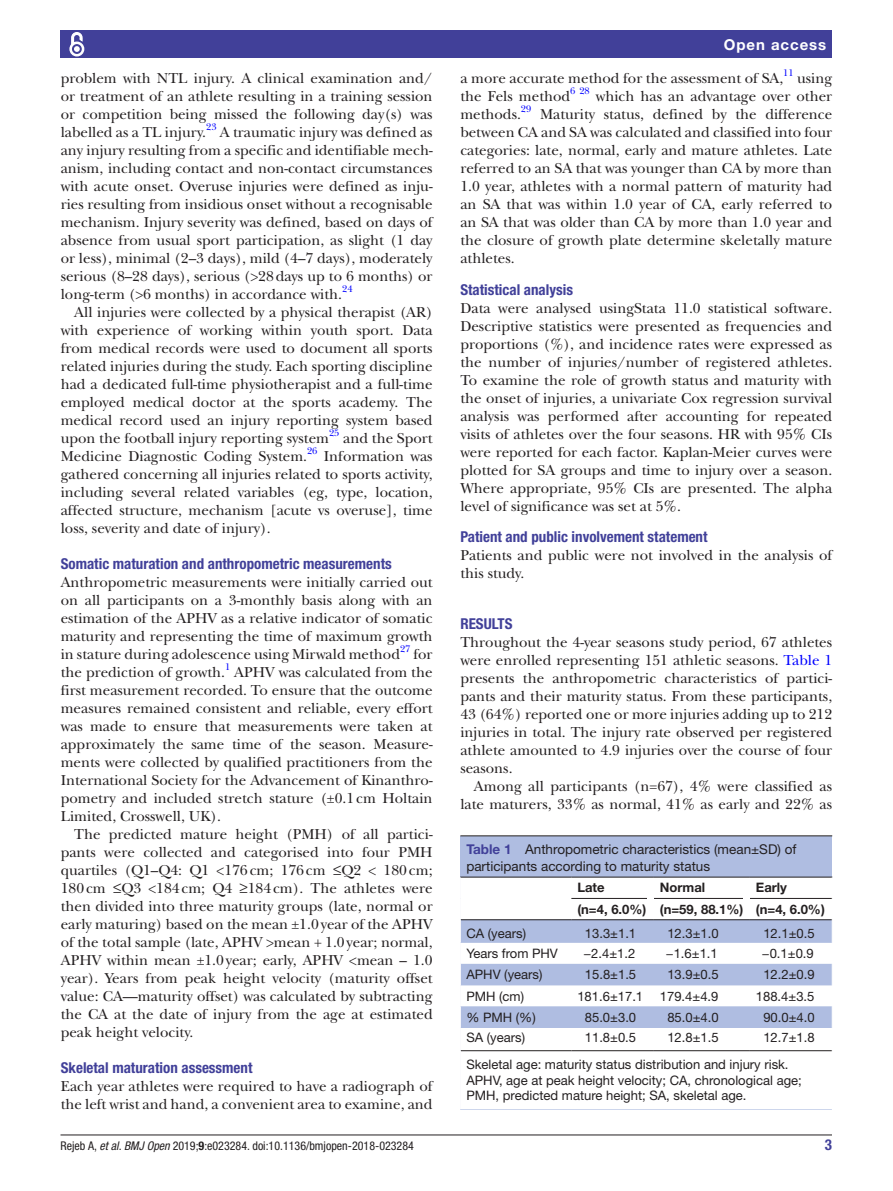
<style>
.page{position:relative;width:893px;height:1191px;background:#fff}
.page>*{position:absolute;margin:0;border:0;box-sizing:border-box;transform-origin:0 0}
.t1{font:15px/18px "New Baskerville";color:#231f20;text-align:justify}
.t2{font:700 condensed 15px "Helvetica Neue LT Std";color:#414099}
.t3{font:700 15px "Helvetica Neue LT Std";letter-spacing:.065em;color:#fff}
.t4{font:13.5px/16.5px "Helvetica Neue LT Std";color:#231f20}
.t5{font:13.05px/27.3px "Helvetica Neue LT Std";color:#231f20}
.t6{font:700 13.05px/21.3px "Helvetica Neue LT Std";color:#231f20}
.t7{font:condensed 12px "Helvetica Neue LT Std";color:#231f20}
.t8{font:9.9px "New Baskerville";color:#00f}
.s1{color:#00f}
.s2{font-weight:700;color:#414099}
.s3{font-style:italic}
.s4{font-weight:700}
</style>
<div class="page">
<hr style="left:61px;top:1134px;width:771px;height:1px;background:#231f20">
<div style="left:61px;top:31px;width:771px;height:27px;background:#414099"></div>
<svg style="left:69px;top:32px;width:16px;height:25px"></svg>
<div style="left:460px;top:836px;width:372px;height:273px;background:#afbde1"></div>
<hr style="left:460px;top:835px;width:372px;height:1px;background:#231f20">
<div style="left:461px;top:1051px;width:371px;height:58px;background:#fff"></div>
<hr style="left:460px;top:876px;width:111px;height:1px;background:#231f20">
<hr style="left:571px;top:876px;width:83px;height:1px;background:#231f20">
<hr style="left:654px;top:876px;width:96px;height:1px;background:#231f20">
<hr style="left:750px;top:876px;width:82px;height:1px;background:#231f20">
<hr style="left:571px;top:1050px;width:83px;height:1px;background:#231f20">
<hr style="left:654px;top:1050px;width:96px;height:1px;background:#231f20">
<hr style="left:750px;top:1050px;width:82px;height:1px;background:#231f20">
<hr style="left:460px;top:1050px;width:111px;height:1px;background:#231f20">
<hr style="left:460px;top:1050px;width:1px;height:59px;background:#fff">
<hr style="left:466px;top:1068px;width:366px;height:1px;background:#fff">
<hr style="left:466px;top:1099px;width:366px;height:2px;background:#fff">
<svg style="left:460px;top:877px;width:373px;height:173px"></svg>
<p class="t1" style="left:61px;top:69px;width:373px">problem with NTL injury. A clinical examination and/ or treatment of an athlete resulting in a training session or competition being missed the following day(s) was labelled as a TL injury.</p>
<p class="t8" style="left:206px;top:121px;width:12px">23</p>
<p class="t1" style="left:61px;top:123px;width:373px;text-indent:159px">A traumatic injury was defined as any injury resulting from a specific and identifiable mech&shy;anism, including contact and non-contact circumstances with acute onset. Overuse injuries were defined as inju&shy;ries resulting from insidious onset without a recognisable mechanism. Injury severity was defined, based on days of absence from usual sport participation, as slight (1 day or less), minimal (2–3 days), mild (4–7 days), moderately serious (8–28 days), serious (&gt;28days up to 6 months) or long-term (&gt;6 months) in accordance with.</p>
<p class="t8" style="left:342px;top:283px;width:12px">24</p>
<p class="t1" style="left:61px;top:303px;width:373px;text-indent:14px">All injuries were collected by a physical therapist (AR) with experience of working within youth sport. Data from medical records were used to document all sports related injuries during the study. Each sporting discipline had a dedicated full-time physiotherapist and a full-time employed medical doctor at the sports academy. The medical record used an injury reporting system based upon the football injury reporting system<sup>25</sup> and the Sport Medicine Diagnostic Coding System.</p>
<p class="t8" style="left:307px;top:445px;width:12px">26</p>
<p class="t1" style="left:61px;top:447px;width:373px;text-indent:263px">Information was gathered concerning all injuries related to sports activity, including several related variables (eg, type, location, affected structure, mechanism [acute vs overuse], time loss, severity and date of injury).</p>
<p class="t2" style="left:61px;top:555px;width:333px">Somatic maturation and anthropometric measurements</p>
<p class="t1" style="left:61px;top:573px;width:373px">Anthropometric measurements were initially carried out on all participants on a 3-monthly basis along with an estimation of the APHV as a relative indicator of somatic maturity and representing the time of maximum growth in stature during adolescence using Mirwald method</p>
<p class="t8" style="left:400px;top:643px;width:12px">27</p>
<p class="t1" style="left:413px;top:645px;width:21px">for</p>
<p class="t1" style="left:61px;top:663px;width:166px">the prediction of growth.</p>
<p class="t8" style="left:225px;top:661px;width:7px">1</p>
<p class="t1" style="left:61px;top:663px;width:373px;text-indent:173px">APHV was calculated from the first measurement recorded. To ensure that the outcome measures remained consistent and reliable, every effort was made to ensure that measurements were taken at approximately the same time of the season. Measure&shy;ments were collected by qualified practitioners from the International Society for the Advancement of Kinanthro&shy;pometry and included stretch stature (±0.1cm Holtain Limited, Crosswell, UK).</p>
<p class="t1" style="left:61px;top:825px;width:373px;text-indent:13px">The predicted mature height (PMH) of all partici&shy;pants were collected and categorised into four PMH quartiles (Q1–Q4: Q1 &lt;176cm; 176cm ≤Q2 &lt; 180cm; 180cm ≤Q3 &lt;184cm; Q4 ≥184cm). The athletes were then divided into three maturity groups (late, normal or early maturing) based on the mean ±1.0year of the APHV of the total sample (late, APHV &gt;mean + 1.0year; normal, APHV within mean ±1.0year; early, APHV &lt;mean – 1.0 year). Years from peak height velocity (maturity offset value: CA—maturity offset) was calculated by subtracting the CA at the date of injury from the age at estimated peak height velocity.</p>
<p class="t2" style="left:61px;top:1059px;width:193px">Skeletal maturation assessment</p>
<p class="t1" style="left:61px;top:1077px;width:373px">Each year athletes were required to have a radiograph of the left wrist and hand, a convenient area to examine, and</p>
<p class="t3" style="left:724px;top:35px;width:104px">Open access</p>
<p class="t1" style="left:460px;top:69px;width:324px">a more accurate method for the assessment of SA,</p>
<p class="t8" style="left:783px;top:67px;width:12px">11</p>
<p class="t1" style="left:797px;top:69px;width:37px">using</p>
<p class="t1" style="left:460px;top:87px;width:111px">the Fels method</p>
<p class="t8" style="left:570px;top:85px;width:21px">6 28</p>
<p class="t1" style="left:596px;top:87px;width:238px">which has an advantage over other</p>
<p class="t1" style="left:460px;top:105px;width:62px">methods.</p>
<p class="t8" style="left:521px;top:103px;width:12px">29</p>
<p class="t1" style="left:460px;top:105px;width:373px;text-indent:80px">Maturity status, defined by the difference between CA and SA was calculated and classified into four categories: late, normal, early and mature athletes. Late referred to an SA that was younger than CA by more than 1.0 year, athletes with a normal pattern of maturity had an SA that was within 1.0 year of CA, early referred to an SA that was older than CA by more than 1.0 year and the closure of growth plate determine skeletally mature athletes.</p>
<p class="t2" style="left:460px;top:280px;width:114px">Statistical analysis</p>
<p class="t1" style="left:460px;top:299px;width:373px">Data were analysed usingStata 11.0 statistical software.<br>Descriptive statistics were presented as frequencies and proportions (%), and incidence rates were expressed as the number of injuries/number of registered athletes.<br>To examine the role of growth status and maturity with the onset of injuries, a univariate Cox regression survival analysis was performed after accounting for repeated visits of athletes over the four seasons. HR with 95% CIs were reported for each factor. Kaplan-Meier curves were plotted for SA groups and time to injury over a season.<br>Where appropriate, 95% CIs are presented. The alpha level of significance was set at 5%.</p>
<p class="t2" style="left:460px;top:528px;width:249px">Patient and public involvement statement</p>
<p class="t1" style="left:460px;top:546px;width:373px">Patients and public were not involved in the analysis of this study.</p>
<p class="t2" style="left:460px;top:614px;width:54px">Results</p>
<p class="t1" style="left:460px;top:633px;width:373px">Throughout the 4-year seasons study period, 67 athletes were enrolled representing 151 athletic seasons. <span class="s1">Table 1 </span>presents the anthropometric characteristics of partici&shy;pants and their maturity status. From these participants, 43 (64%) reported one or more injuries adding up to 212 injuries in total. The injury rate observed per registered athlete amounted to 4.9 injuries over the course of four seasons.</p>
<p class="t1" style="left:460px;top:777px;width:373px;text-align:right">Among all participants (n=67), 4% were classified as late maturers, 33% as normal, 41% as early and 22% as</p>
<p class="t4" style="left:466px;top:841px;width:332px"><span class="s2">Table 1</span> Anthropometric characteristics (mean±SD) of participants according to maturity status</p>
<p class="t6" style="left:577px;top:877px;width:29px">Late</p>
<p class="t6" style="left:660px;top:877px;width:47px">Normal</p>
<p class="t6" style="left:577px;top:877px;width:249px;text-indent:178px">Early<br>(n=4, 6.0%) (n=59, 88.1%) (n=4, 6.0%)</p>
<p class="t5" style="left:466px;top:919px;width:61px">CA (years)</p>
<p class="t5" style="left:585px;top:919px;width:53px">13.3±1.1</p>
<p class="t5" style="left:667px;top:919px;width:53px">12.3±1.0</p>
<p class="t5" style="left:763px;top:919px;width:53px">12.1±0.5</p>
<p class="t5" style="left:466px;top:939px;width:93px">Years from PHV</p>
<p class="t5" style="left:583px;top:939px;width:53px">−2.4±1.2</p>
<p class="t5" style="left:666px;top:939px;width:53px">−1.6±1.1</p>
<p class="t5" style="left:762px;top:939px;width:53px">−0.1±0.9</p>
<p class="t5" style="left:466px;top:960px;width:78px">APHV (years)</p>
<p class="t5" style="left:585px;top:960px;width:53px">15.8±1.5</p>
<p class="t5" style="left:667px;top:960px;width:53px">13.9±0.5</p>
<p class="t5" style="left:763px;top:960px;width:53px">12.2±0.9</p>
<p class="t5" style="left:466px;top:982px;width:59px">PMH (cm)</p>
<p class="t5" style="left:577px;top:982px;width:67px">181.6±17.1</p>
<p class="t5" style="left:660px;top:982px;width:60px">179.4±4.9</p>
<p class="t5" style="left:756px;top:982px;width:60px">188.4±3.5</p>
<p class="t5" style="left:466px;top:1003px;width:71px">% PMH (%)</p>
<p class="t5" style="left:585px;top:1003px;width:53px">85.0±3.0</p>
<p class="t5" style="left:667px;top:1003px;width:53px">85.0±4.0</p>
<p class="t5" style="left:763px;top:1003px;width:53px">90.0±4.0</p>
<p class="t5" style="left:466px;top:1023px;width:60px">SA (years)</p>
<p class="t5" style="left:585px;top:1023px;width:53px">11.8±0.5</p>
<p class="t5" style="left:667px;top:1023px;width:53px">12.8±1.5</p>
<p class="t5" style="left:466px;top:1023px;width:350px;text-indent:297px">12.7±1.8<br>Skeletal age: maturity status distribution and injury risk.</p>
<p class="t5" style="left:466px;top:1072px;width:337px;line-height:15.6px">APHV, age at peak height velocity; CA, chronological age;<br>PMH, predicted mature height; SA, skeletal age.</p>
<p class="t7" style="left:61px;top:1138px;width:355px">Rejeb A, <span class="s3">et al</span>. <span class="s3">BMJ Open</span> 2019;<span class="s4">9</span>:e023284. doi:10.1136/bmjopen-2018-023284</p>
<p class="t2" style="left:825px;top:1135px;width:9px">3</p>
</div>
